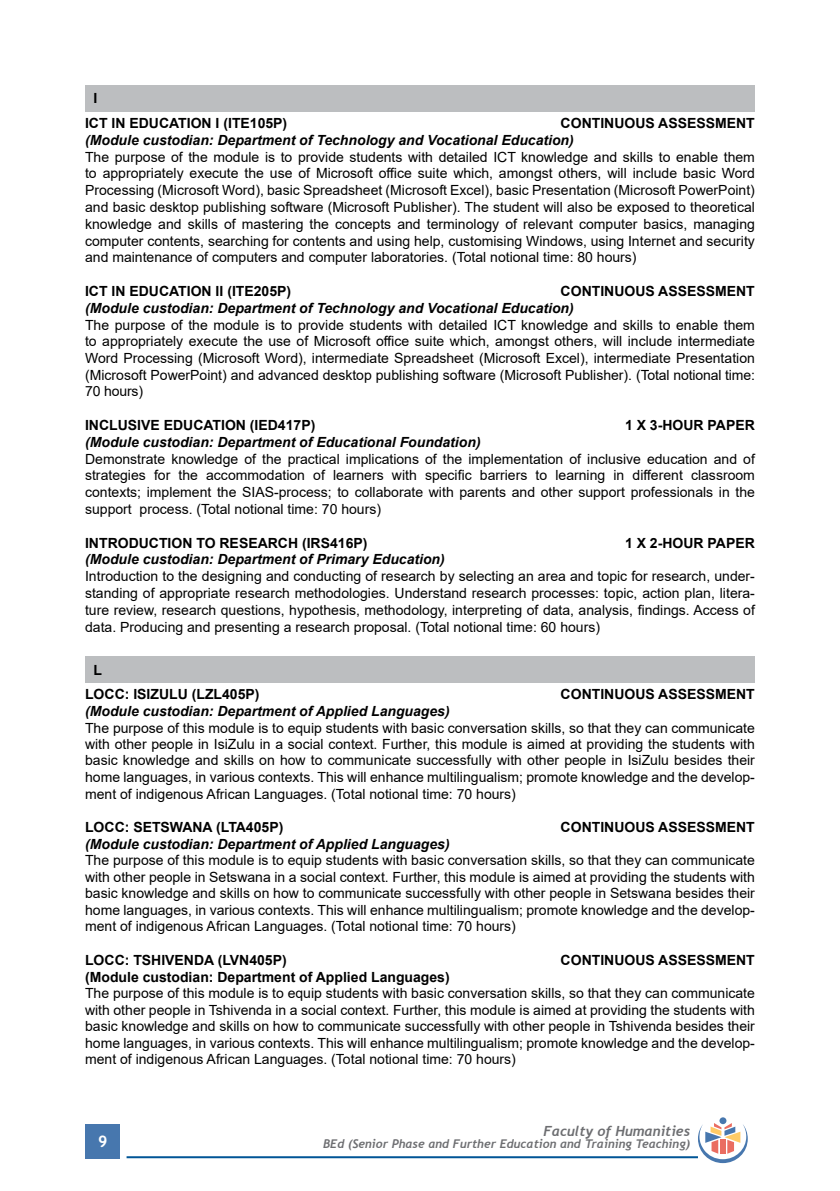
<style>
.page{position:relative;width:840px;height:1191px;background:#fff}
.page>*{position:absolute;margin:0;border:0;box-sizing:border-box;transform-origin:0 0}
.t1{font:700 16px "Trebuchet MS";color:#fff}
.t2{font:14px/16.8px "Arial";color:#000;text-align:justify}
.t3{font:700 14px/24.8px "Arial";color:#000}
.t4{font:italic 700 14px "Arial";color:#000}
.t5{font:italic 700 14px "Trebuchet";color:#6d6e71}
.t6{font:italic 700 12px "Trebuchet";color:#6d6e71}
</style>
<div class="page">
<div style="left:86px;top:1124px;width:34px;height:34px;background:#4777ae"></div>
<hr style="left:126px;top:1156px;width:571px;height:2px;background:#005596">
<div style="left:719px;top:1117px;width:7px;height:7px;background:#4777ae;border-radius:50%"></div>
<svg style="left:697px;top:1123px;width:50px;height:40px"></svg>
<div style="left:85px;top:85px;width:669px;height:26px;background:#bcbec0"></div>
<div style="left:85px;top:656px;width:669px;height:26px;background:#bcbec0"></div>
<p class="t3" style="left:85px;top:86px;width:203px;text-indent:8px">I<br>ICT IN EDUCATION I (ITE105P)</p>
<p class="t3" style="left:560px;top:111px;width:195px">CONTINUOUS ASSESSMENT</p>
<p class="t4" style="left:85px;top:131px;width:490px">(Module custodian: Department of Technology and Vocational Education)</p>
<p class="t2" style="left:85px;top:148px;width:671px">The purpose of the module is to provide students with detailed ICT knowledge and skills to enable them to appropriately execute the use of Microsoft office suite which, amongst others, will include basic Word Processing (Microsoft Word), basic Spreadsheet (Microsoft Excel), basic Presentation (Microsoft PowerPoint) and basic desktop publishing software (Microsoft Publisher). The student will also be exposed to theoretical knowledge and skills of mastering the concepts and terminology of relevant computer basics, managing computer contents, searching for contents and using help, customising Windows, using Internet and security and maintenance of computers and computer laboratories. (Total notional time: 80 hours)</p>
<p class="t3" style="left:85px;top:279px;width:207px">ICT IN EDUCATION II (ITE205P)</p>
<p class="t3" style="left:560px;top:279px;width:195px">CONTINUOUS ASSESSMENT</p>
<p class="t4" style="left:85px;top:299px;width:490px">(Module custodian: Department of Technology and Vocational Education)</p>
<p class="t2" style="left:85px;top:316px;width:671px">The purpose of the module is to provide students with detailed ICT knowledge and skills to enable them to appropriately execute the use of Microsoft office suite which, amongst others, will include intermediate Word Processing (Microsoft Word), intermediate Spreadsheet (Microsoft Excel), intermediate Presentation (Microsoft PowerPoint) and advanced desktop publishing software (Microsoft Publisher). (Total notional time:<br>70 hours)</p>
<p class="t3" style="left:85px;top:413px;width:231px">INCLUSIVE EDUCATION (IED417P)</p>
<p class="t3" style="left:624px;top:413px;width:131px">1 X 3-HOUR PAPER</p>
<p class="t4" style="left:85px;top:432px;width:397px">(Module custodian: Department of Educational Foundation)</p>
<p class="t2" style="left:85px;top:450px;width:671px">Demonstrate knowledge of the practical implications of the implementation of inclusive education and of strategies for the accommodation of learners with specific barriers to learning in different classroom contexts; implement the SIAS-process; to collaborate with parents and other support professionals in the support process. (Total notional time: 70 hours)</p>
<p class="t3" style="left:85px;top:530px;width:284px">INTRODUCTION TO RESEARCH (IRS416P)</p>
<p class="t3" style="left:624px;top:530px;width:131px">1 X 2-HOUR PAPER</p>
<p class="t4" style="left:85px;top:550px;width:361px">(Module custodian: Department of Primary Education)</p>
<p class="t2" style="left:85px;top:568px;width:671px">Introduction to the designing and conducting of research by selecting an area and topic for research, under&shy;standing of appropriate research methodologies. Understand research processes: topic, action plan, litera&shy;ture review, research questions, hypothesis, methodology, interpreting of data, analysis, findings. Access of data. Producing and presenting a research proposal. (Total notional time: 60 hours)</p>
<p class="t3" style="left:85px;top:657px;width:176px;text-indent:8px">L<br>LOCC: ISIZULU (LZL405P)</p>
<p class="t3" style="left:560px;top:682px;width:195px">CONTINUOUS ASSESSMENT</p>
<p class="t4" style="left:85px;top:702px;width:366px">(Module custodian: Department of Applied Languages)</p>
<p class="t2" style="left:85px;top:719px;width:671px">The purpose of this module is to equip students with basic conversation skills, so that they can communicate with other people in IsiZulu in a social context. Further, this module is aimed at providing the students with basic knowledge and skills on how to communicate successfully with other people in IsiZulu besides their home languages, in various contexts. This will enhance multilingualism; promote knowledge and the develop&shy;ment of indigenous African Languages. (Total notional time: 70 hours)</p>
<p class="t3" style="left:85px;top:815px;width:200px">LOCC: SETSWANA (LTA405P)</p>
<p class="t3" style="left:560px;top:815px;width:195px">CONTINUOUS ASSESSMENT</p>
<p class="t4" style="left:85px;top:835px;width:366px">(Module custodian: Department of Applied Languages)</p>
<p class="t2" style="left:85px;top:852px;width:671px">The purpose of this module is to equip students with basic conversation skills, so that they can communicate with other people in Setswana in a social context. Further, this module is aimed at providing the students with basic knowledge and skills on how to communicate successfully with other people in Setswana besides their home languages, in various contexts. This will enhance multilingualism; promote knowledge and the develop&shy;ment of indigenous African Languages. (Total notional time: 70 hours)</p>
<p class="t3" style="left:85px;top:948px;width:203px">LOCC: TSHIVENDA (LVN405P)</p>
<p class="t3" style="left:560px;top:948px;width:195px">CONTINUOUS ASSESSMENT</p>
<p class="t3" style="left:85px;top:964px;width:366px">(Module custodian: Department of Applied Languages)</p>
<p class="t2" style="left:85px;top:985px;width:671px">The purpose of this module is to equip students with basic conversation skills, so that they can communicate with other people in Tshivenda in a social context. Further, this module is aimed at providing the students with basic knowledge and skills on how to communicate successfully with other people in Tshivenda besides their home languages, in various contexts. This will enhance multilingualism; promote knowledge and the develop&shy;ment of indigenous African Languages. (Total notional time: 70 hours)</p>
<p class="t1" style="left:98px;top:1131px;width:11px">9</p>
<p class="t5" style="left:543px;top:1121px;width:148px">Faculty of Humanities</p>
<p class="t6" style="left:323px;top:1135px;width:368px">BEd (Senior Phase and Further Education and Training Teaching)</p>
</div>
